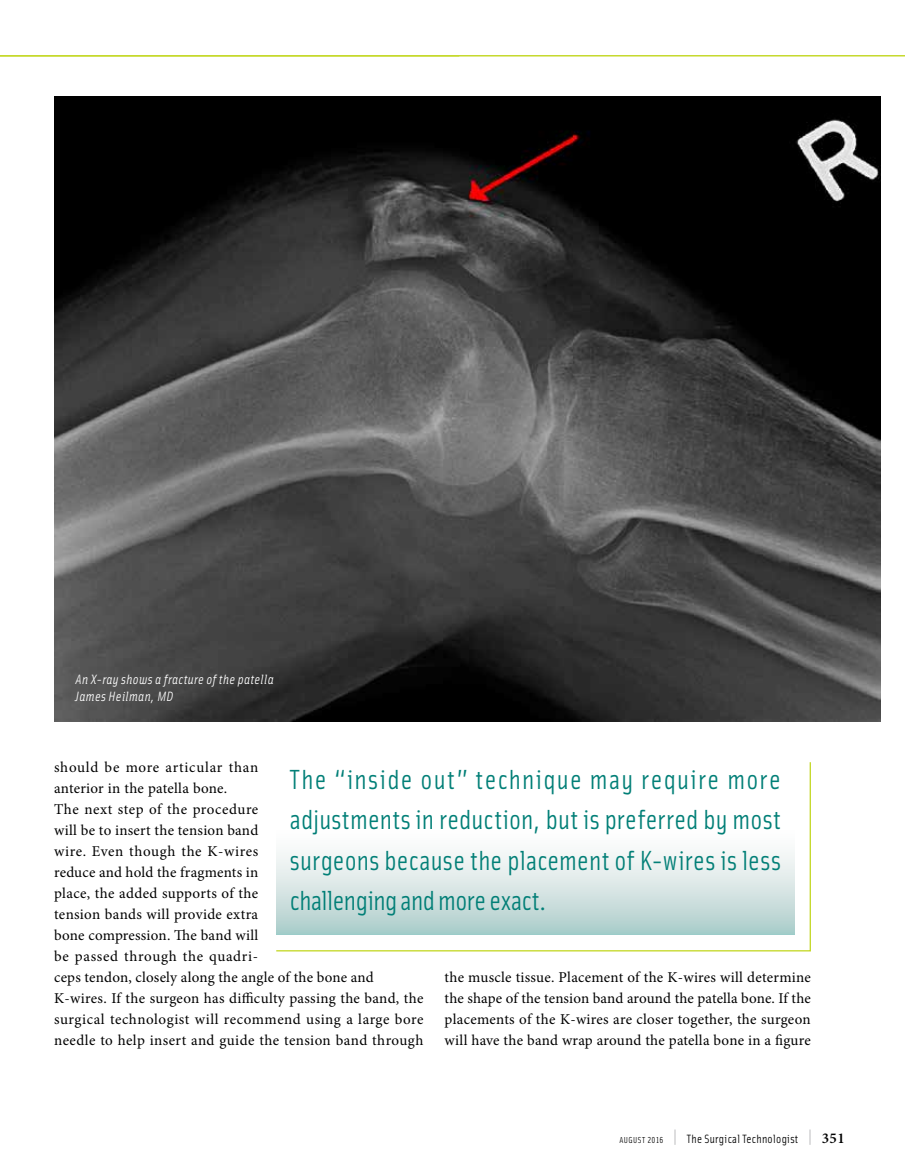
<style>
.page{position:relative;width:905px;height:1175px;background:#fff}
.page>*{position:absolute;margin:0;border:0;box-sizing:border-box;transform-origin:0 0}
.t1{font:27.75px/40.5px "Solex Regular Lining";letter-spacing:-.005em;color:#027f77;text-align:justify}
.t2{font:15px/21px "Minion Pro";letter-spacing:.02em;color:#000}
.t3{font:italic 13.5px/16.5px "Solex Regular Lining";letter-spacing:.03em;color:#fff}
.t4{font:12px "Solex";letter-spacing:.025em;color:#000}
.s1{font-family:"Solex Regular Lining";font-size:8.7px}
.s2{font-family:"Solex Regular Lining";font-size:19.5px;color:#939598}
.s3{font-family:"Minion Pro";font-weight:600;font-size:15px}
</style>
<div class="page">
<hr style="left:0;top:55px;width:904px;height:1px;background:#c6d92d">
<img style="left:54px;top:97px;width:826px;height:624px">
<svg style="left:276px;top:762px;width:535px;height:190px"></svg>
<p class="t3" style="left:76px;top:671px;width:199px">An X-ray shows a fracture of the patella<br>James Heilman, MD</p>
<p class="t2" style="left:54px;top:757px;width:371px">should be more articular than<br>anterior in the patella bone.<br>The next step of the procedure<br>will be to insert the tension band<br>wire. Even though the K-wires<br>reduce and hold the fragments in<br>place, the added supports of the<br>tension bands will provide extra<br>bone compression. The band will<br>be passed through the quadri-<br>ceps tendon, closely along the angle of the bone and K-wires. If the surgeon has difficulty passing the band, the surgical technologist will recommend using a large bore needle to help insert and guide the tension band through</p>
<h1 class="t1" style="left:290px;top:758px;width:492px">The “inside out” technique may require more adjustments in reduction, but is preferred by most surgeons because the placement of K-wires is less challenging and more exact.</h1>
<p class="t2" style="left:444px;top:967px;width:368px;text-align:justify">the muscle tissue. Placement of the K-wires will determine the shape of the tension band around the patella bone. If the placements of the K-wires are closer together, the surgeon will have the band wrap around the patella bone in a figure</p>
<p class="t4" style="left:619px;top:1130px;width:227px"><span class="s1">AUGUST 2016</span> <span class="s2">|</span> The Surgical Technologist <span class="s2">|</span> <span class="s3">351</span></p>
</div>
